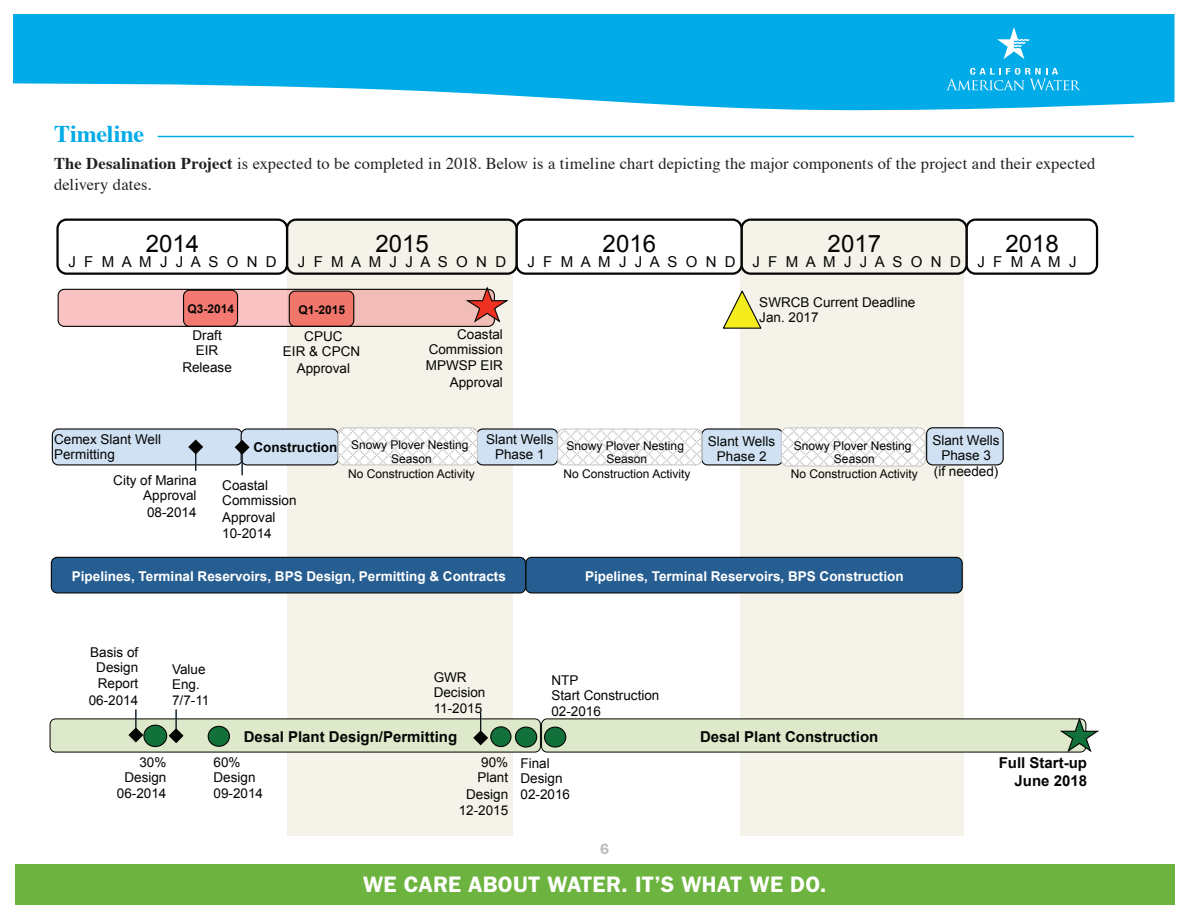
<style>
.page{position:relative;width:1188px;height:918px;background:#fff}
.page>*{position:absolute;margin:0;border:0;box-sizing:border-box;transform-origin:0 0}
.t1{font:24px "Arial";color:#040503}
.t2{font:700 24px "Times";color:#00abe7}
.t3{font:600 22.5px "ITC Franklin Gothic Std";letter-spacing:.01em;color:#fff}
.t4{font:16.5px/21px "Times";letter-spacing:.005em;color:#231f20}
.t5{font:700 15px/18px "Arial";color:#040503;text-align:right}
.t6{font:15px "Arial";color:#040503}
.t7{font:600 15px "ITC Franklin Gothic Std";color:#bcbdc0}
.t8{font:13.5px/15px "Arial";color:#040503}
.t9{font:700 13.5px "Arial";color:#fff}
.t10{font:700 13.5px "Arial";color:#040503}
.t11{font:12px/13.5px "Arial";color:#040503;text-align:center}
.t12{font:700 12px "Arial";color:#040503}
.s1{font-weight:700}
</style>
<div class="page">
<div style="left:15px;top:864px;width:1159px;height:40px;background:#6cb43f"></div>
<svg style="left:14px;top:15px;width:1160px;height:96px;fill:#00abe7"></svg>
<svg style="left:946px;top:68px;width:135px;height:22px"></svg>
<svg style="left:997px;top:27px;width:32px;height:32px"></svg>
<hr style="left:158px;top:136px;width:976px;height:1px;background:#00abe7">
<div style="left:740px;top:252px;width:224px;height:584px;background:#f4f2e9"></div>
<div style="left:288px;top:247px;width:225px;height:589px;background:#f4f2e9"></div>
<div style="left:52px;top:429px;width:190px;height:36px;background:#cfe1f3;border-radius:6px"></div>
<div style="left:52px;top:428px;width:191px;height:37px;border:1px solid #040503;border-radius:6px"></div>
<div style="left:965px;top:219px;width:133px;height:56px;border:2px solid #040503;border-radius:9px"></div>
<div style="left:742px;top:220px;width:225px;height:54px;background:#f4f2e9;border-radius:9px"></div>
<div style="left:740px;top:219px;width:228px;height:56px;border:2px solid #040503;border-radius:9px"></div>
<div style="left:515px;top:219px;width:228px;height:56px;border:2px solid #040503;border-radius:9px"></div>
<div style="left:287px;top:220px;width:230px;height:54px;background:#f4f2e9;border-radius:9px"></div>
<div style="left:286px;top:219px;width:232px;height:56px;border:2px solid #040503;border-radius:9px"></div>
<div style="left:56px;top:219px;width:232px;height:56px;border:2px solid #040503;border-radius:9px"></div>
<div style="left:542px;top:719px;width:544px;height:33px;background:#dde9ca;border-radius:6px"></div>
<div style="left:541px;top:719px;width:545px;height:33px;border:1px solid #040503;border-radius:6px"></div>
<div style="left:58px;top:289px;width:436px;height:37px;background:#f9c3c3;border-radius:6px"></div>
<div style="left:58px;top:289px;width:437px;height:38px;border:1px solid #040503;border-radius:6px"></div>
<div style="left:50px;top:719px;width:490px;height:33px;background:#dde9ca;border-radius:6px"></div>
<div style="left:50px;top:719px;width:491px;height:33px;border:1px solid #040503;border-radius:6px"></div>
<div style="left:526px;top:557px;width:436px;height:36px;background:#275e92;border-radius:6px"></div>
<div style="left:525px;top:557px;width:438px;height:36px;border:1px solid #040503;border-radius:6px"></div>
<div style="left:241px;top:429px;width:97px;height:36px;background:#cfe1f3;border-radius:6px"></div>
<div style="left:241px;top:428px;width:98px;height:37px;border:1px solid #040503;border-radius:6px"></div>
<div style="left:702px;top:429px;width:81px;height:36px;background:#cfe1f3;border-radius:6px"></div>
<div style="left:701px;top:428px;width:82px;height:37px;border:1px solid #040503;border-radius:6px"></div>
<div style="left:927px;top:428px;width:76px;height:37px;background:#cfe1f3;border-radius:6px"></div>
<div style="left:926px;top:427px;width:78px;height:38px;border:1px solid #040503;border-radius:6px"></div>
<div style="left:477px;top:429px;width:81px;height:36px;background:#cfe1f3;border-radius:6px"></div>
<div style="left:476px;top:428px;width:82px;height:37px;border:1px solid #040503;border-radius:6px"></div>
<div style="left:491px;top:727px;width:20px;height:20px;background:#12713a;border-radius:50%"></div>
<div style="left:490px;top:726px;width:22px;height:21px;border:1px solid #040503;border-radius:50%"></div>
<svg style="left:1060px;top:717px;width:39px;height:36px"></svg>
<div style="left:51px;top:557px;width:475px;height:36px;background:#275e92;border-radius:6px"></div>
<div style="left:51px;top:557px;width:475px;height:36px;border:1px solid #040503;border-radius:6px"></div>
<div style="left:184px;top:290px;width:54px;height:36px;background:#f37972;border-radius:6px"></div>
<div style="left:183px;top:290px;width:55px;height:37px;border:1px solid #040503;border-radius:6px"></div>
<svg style="left:466px;top:286px;width:43px;height:38px"></svg>
<div style="left:289px;top:291px;width:65px;height:35px;background:#f0766c;border-radius:6px"></div>
<div style="left:289px;top:291px;width:65px;height:36px;border:1px solid #040503;border-radius:6px"></div>
<div style="left:144px;top:725px;width:23px;height:22px;background:#12713a;border-radius:50%"></div>
<div style="left:143px;top:725px;width:24px;height:22px;border:1px solid #040503;border-radius:50%"></div>
<div style="left:208px;top:726px;width:21px;height:20px;background:#12713a;border-radius:50%"></div>
<div style="left:208px;top:726px;width:22px;height:21px;border:1px solid #040503;border-radius:50%"></div>
<svg style="left:169px;top:710px;width:15px;height:33px"></svg>
<svg style="left:128px;top:710px;width:15px;height:33px"></svg>
<svg style="left:473px;top:713px;width:15px;height:32px"></svg>
<svg style="left:558px;top:429px;width:144px;height:36px"></svg>
<div style="left:557px;top:428px;width:145px;height:37px;border:1px solid #cbcac9;border-radius:6px"></div>
<svg style="left:338px;top:428px;width:139px;height:37px;fill:#fff"></svg>
<div style="left:338px;top:427px;width:140px;height:38px;border:1px solid #cbcac9;border-radius:6px"></div>
<svg style="left:781px;top:428px;width:144px;height:38px;fill:#fff"></svg>
<div style="left:781px;top:427px;width:145px;height:40px;border:1px solid #cbcac9;border-radius:6px"></div>
<svg style="left:723px;top:290px;width:39px;height:39px"></svg>
<svg style="left:188px;top:439px;width:15px;height:32px"></svg>
<svg style="left:235px;top:440px;width:15px;height:35px"></svg>
<div style="left:545px;top:727px;width:21px;height:20px;background:#12713a;border-radius:50%"></div>
<div style="left:544px;top:727px;width:22px;height:21px;border:1px solid #040503;border-radius:50%"></div>
<div style="left:515px;top:727px;width:22px;height:20px;background:#12713a;border-radius:50%"></div>
<div style="left:515px;top:727px;width:22px;height:21px;border:1px solid #040503;border-radius:50%"></div>
<h1 class="t2" style="left:54px;top:111px;width:92px">Timeline</h1>
<p class="t4" style="left:54px;top:152px;width:1043px"><span class="s1">The Desalination Project</span> is expected to be completed in 2018. Below is a timeline chart depicting the major components of the project and their expected delivery dates.</p>
<h1 class="t1" style="left:146px;top:228px;width:55px">2014</h1>
<h1 class="t1" style="left:375px;top:228px;width:55px">2015</h1>
<h1 class="t1" style="left:603px;top:228px;width:55px">2016</h1>
<h1 class="t1" style="left:828px;top:228px;width:55px">2017</h1>
<h1 class="t1" style="left:1005px;top:228px;width:55px">2018</h1>
<p class="t6" style="left:68px;top:252px;width:210px">J F M A M J J A S O N D</p>
<p class="t6" style="left:298px;top:252px;width:210px">J F M A M J J A S O N D</p>
<p class="t6" style="left:527px;top:252px;width:551px">J F M A M J J A S O N D J F M A M J J A S O N D J F M A M J</p>
<p class="t12" style="left:188px;top:301px;width:48px">Q3-2014</p>
<p class="t8" style="left:193px;top:328px;width:31px">Draft<br>EIR</p>
<p class="t8" style="left:182px;top:360px;width:51px">Release</p>
<p class="t12" style="left:299px;top:301px;width:48px">Q1-2015</p>
<p class="t8" style="left:283px;top:329px;width:79px;text-align:center">CPUC<br>EIR &amp; CPCN</p>
<p class="t8" style="left:297px;top:361px;width:55px">Approval</p>
<p class="t8" style="left:429px;top:327px;width:76px;text-align:right">Coastal<br>Commission</p>
<p class="t8" style="left:426px;top:357px;width:79px;line-height:16.5px;text-align:right">MPWSP EIR<br>Approval</p>
<p class="t8" style="left:759px;top:295px;width:158px">SWRCB Current Deadline<br>Jan. 2017</p>
<p class="t8" style="left:54px;top:432px;width:109px">Cemex Slant Well<br>Permitting</p>
<p class="t8" style="left:113px;top:473px;width:85px;text-align:right">City of Marina<br>Approval</p>
<p class="t8" style="left:147px;top:505px;width:51px">08-2014</p>
<p class="t10" style="left:253px;top:439px;width:85px">Construction</p>
<p class="t8" style="left:222px;top:478px;width:76px">Coastal<br>Commission</p>
<p class="t8" style="left:222px;top:509px;width:55px;line-height:16.5px">Approval<br>10-2014</p>
<p class="t11" style="left:351px;top:438px;width:119px">Snowy Plover Nesting<br>Season</p>
<p class="t11" style="left:348px;top:467px;width:128px">No Construction Activity</p>
<p class="t8" style="left:486px;top:432px;width:69px;text-align:center">Slant Wells<br>Phase 1</p>
<p class="t8" style="left:708px;top:434px;width:69px;text-align:center">Slant Wells<br>Phase 2</p>
<p class="t8" style="left:932px;top:433px;width:69px;text-align:center">Slant Wells<br>Phase 3</p>
<p class="t8" style="left:934px;top:464px;width:66px">(if needed)</p>
<p class="t11" style="left:567px;top:439px;width:119px">Snowy Plover Nesting<br>Season</p>
<p class="t11" style="left:564px;top:467px;width:128px">No Construction Activity</p>
<p class="t11" style="left:794px;top:439px;width:119px">Snowy Plover Nesting<br>Season</p>
<p class="t11" style="left:791px;top:467px;width:128px">No Construction Activity</p>
<p class="t9" style="left:72px;top:567px;width:436px">Pipelines, Terminal Reservoirs, BPS Design, Permitting &amp; Contracts</p>
<p class="t8" style="left:90px;top:645px;width:50px;text-align:center">Basis of<br>Design</p>
<p class="t8" style="left:89px;top:676px;width:51px;line-height:16.5px;text-align:right">Report<br>06-2014</p>
<p class="t8" style="left:172px;top:662px;width:35px">Value<br>Eng.</p>
<p class="t8" style="left:172px;top:693px;width:39px">7/7-11</p>
<p class="t8" style="left:434px;top:670px;width:53px">GWR<br>Decision</p>
<p class="t8" style="left:434px;top:701px;width:50px">11-2015</p>
<p class="t9" style="left:585px;top:567px;width:320px">Pipelines, Terminal Reservoirs, BPS Construction</p>
<p class="t8" style="left:551px;top:673px;width:110px">NTP<br>Start Construction</p>
<p class="t8" style="left:551px;top:704px;width:51px">02-2016</p>
<p class="t8" style="left:124px;top:755px;width:44px;text-align:right">30%<br>Design</p>
<p class="t8" style="left:117px;top:786px;width:51px">06-2014</p>
<p class="t5" style="left:244px;top:728px;width:215px">Desal Plant Design/Permitting</p>
<p class="t5" style="left:700px;top:728px;width:180px">Desal Plant Construction</p>
<p class="t8" style="left:214px;top:755px;width:44px">60%<br>Design</p>
<p class="t8" style="left:214px;top:786px;width:51px">09-2014</p>
<p class="t8" style="left:477px;top:755px;width:32px">90%<br>Plant</p>
<p class="t8" style="left:459px;top:786px;width:51px;line-height:16.5px;text-align:center">Design<br>12-2015</p>
<p class="t8" style="left:521px;top:756px;width:44px">Final<br>Design</p>
<p class="t8" style="left:521px;top:787px;width:51px">02-2016</p>
<p class="t7" style="left:600px;top:840px;width:10px">6</p>
<h2 class="t3" style="left:363px;top:871px;width:465px">WE CARE ABOUT WATER. IT’S WHAT WE DO.</h2>
<p class="t5" style="left:999px;top:754px;width:90px">Full Start-up<br>June 2018</p>
</div>
